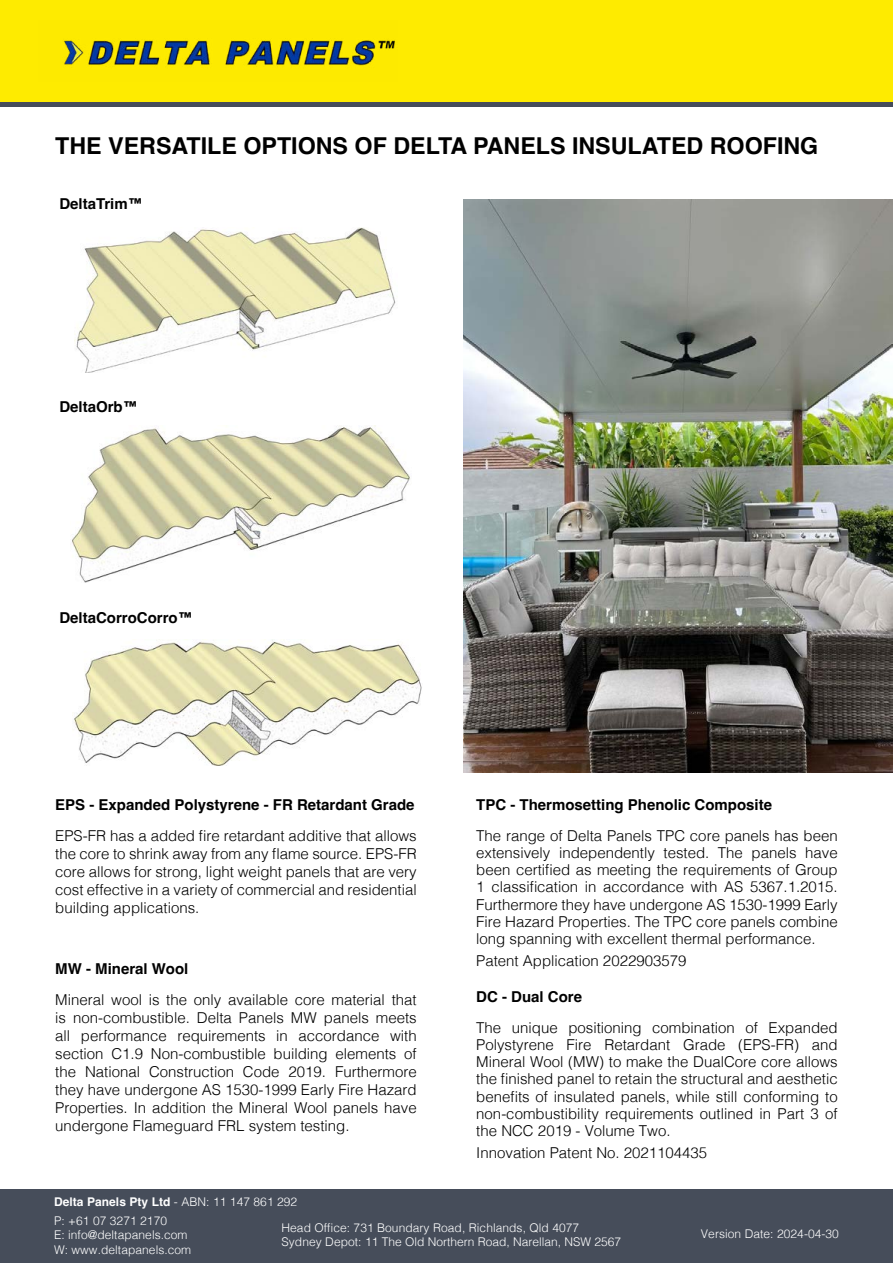
<style>
.page{position:relative;width:893px;height:1263px;background:#fff}
.page>*{position:absolute;margin:0;border:0;box-sizing:border-box;transform-origin:0 0}
.t1{font:700 23.25px "Helvetica";color:#000}
.t2{font:300 15px/17.2px "Helvetica";color:#000;text-align:justify}
.t3{font:700 15px "Helvetica";color:#000}
.t4{font:300 12px/14.4px "Helvetica";letter-spacing:.005em;color:#fff}
.s1{font-weight:700}
</style>
<div class="page">
<div style="left:0;top:0;width:893px;height:104px;background:#feeb00"></div>
<div style="left:0;top:102px;width:893px;height:5px;background:#464d5b"></div>
<img style="left:64px;top:40px;width:331px;height:27px">
<div style="left:0;top:1188px;width:893px;height:75px;background:#464d5a"></div>
<img style="left:75px;top:227px;width:321px;height:145px">
<img style="left:72px;top:425px;width:338px;height:158px">
<img style="left:74px;top:640px;width:348px;height:125px">
<img style="left:463px;top:200px;width:430px;height:572px">
<h1 class="t1" style="left:55px;top:131px;width:765px">THE VERSATILE OPTIONS OF DELTA PANELS INSULATED ROOFING</h1>
<p class="t3" style="left:59px;top:195px;width:85px">DeltaTrim™</p>
<p class="t3" style="left:59px;top:398px;width:80px">DeltaOrb™</p>
<p class="t3" style="left:59px;top:608px;width:135px">DeltaCorroCorro™</p>
<p class="t3" style="left:55px;top:795px;width:361px">EPS - Expanded Polystyrene - FR Retardant Grade</p>
<p class="t2" style="left:55px;top:825px;width:363px;line-height:18px">EPS-FR has a added fire retardant additive that allows the core to shrink away from any flame source. EPS-FR core allows for strong, light weight panels that are very cost effective in a variety of commercial and residential building applications.</p>
<p class="t3" style="left:476px;top:795px;width:297px">TPC - Thermosetting Phenolic Composite</p>
<p class="t2" style="left:476px;top:825px;width:363px">The range of Delta Panels TPC core panels has been extensively independently tested. The panels have been certified as meeting the requirements of Group 1 classification in accordance with AS 5367.1.2015.<br>Furthermore they have undergone AS 1530-1999 Early Fire Hazard Properties. The TPC core panels combine long spanning with excellent thermal performance.</p>
<p class="t2" style="left:476px;top:950px;width:212px">Patent Application 2022903579</p>
<p class="t3" style="left:55px;top:960px;width:135px">MW - Mineral Wool</p>
<p class="t2" style="left:55px;top:989px;width:363px;line-height:18px">Mineral wool is the only available core material that is non-combustible. Delta Panels MW panels meets all performance requirements in accordance with section C1.9 Non-combustible building elements of the National Construction Code 2019. Furthermore they have undergone AS 1530-1999 Early Fire Hazard Properties. In addition the Mineral Wool panels have undergone Flameguard FRL system testing.</p>
<p class="t3" style="left:476px;top:987px;width:107px">DC - Dual Core</p>
<p class="t2" style="left:476px;top:1017px;width:363px">The unique positioning combination of Expanded Polystyrene Fire Retardant Grade (EPS-FR) and Mineral Wool (MW) to make the DualCore core allows the finished panel to retain the structural and aesthetic benefits of insulated panels, while still conforming to non-combustibility requirements outlined in Part 3 of the NCC 2019 - Volume Two.</p>
<p class="t2" style="left:476px;top:1143px;width:232px">Innovation Patent No. 2021104435</p>
<p class="t4" style="left:54px;top:1192px;width:245px;line-height:18.6px"><span class="s1">Delta Panels Pty Ltd</span> - ABN: 11 147 861 292<br>P: +61 07 3271 2170</p>
<p class="t4" style="left:54px;top:1227px;width:139px">E: info@deltapanels.com<br>W: www.deltapanels.com</p>
<p class="t4" style="left:281px;top:1219px;width:341px">Head Office: 731 Boundary Road, Richlands, Qld 4077<br>Sydney Depot: 11 The Old Northern Road, Narellan, NSW 2567</p>
<p class="t4" style="left:701px;top:1225px;width:140px">Version Date: 2024-04-30</p>
</div>
